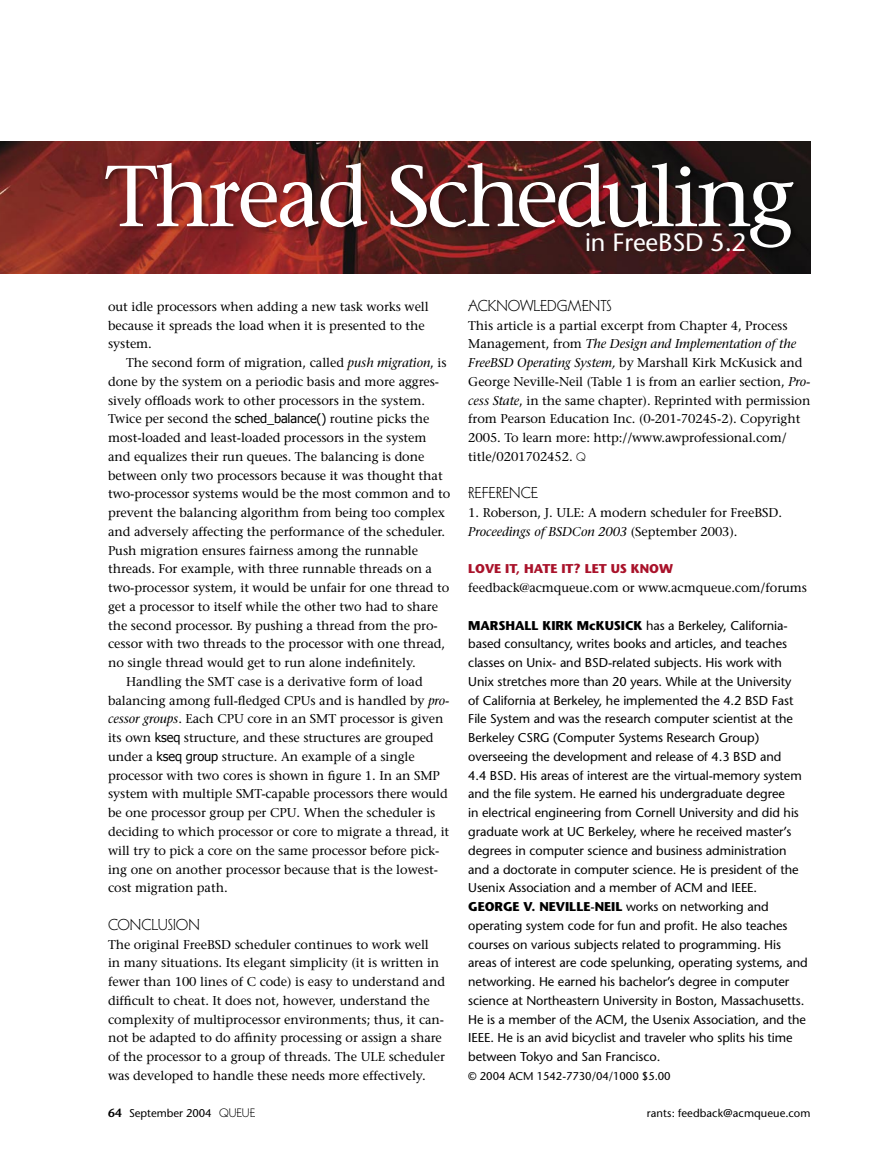
<style>
.page{position:relative;width:878px;height:1175px;background:#fff}
.page>*{position:absolute;margin:0;border:0;box-sizing:border-box;transform-origin:0 0}
.t1{font:86.25px "Stone Serif";letter-spacing:-.04em;color:#fff}
.t2{font:25.05px "Stone Sans";letter-spacing:-.005em;color:#fff}
.Queue_1st_level_head{font:16.5px "Wade Sans Light Plain";color:#000}
.Queue_body_copy{font:12.75px/18.8px "Stone Serif";letter-spacing:-.005em;color:#000}
.Queue_bio_text{font:12.75px/18.8px "Stone Sans";letter-spacing:-.005em;color:#000}
.Queue_body_copy-no_indent{font:12.75px/18.8px "Stone Serif";letter-spacing:-.005em;color:#000}
.Queue_body_copy-no_indent-2{font:700 12.75px "Stone Sans";letter-spacing:-.005em;color:#a9122a}
.t3{font:11.25px "Stone Sans";letter-spacing:-.005em;color:#000}
.s1{font-style:italic}
.s2{font-family:"Tahoma"}
.s3{font-family:"Wade Sans Light Plain"}
.s4{font-weight:700}
.s5{font-weight:600;font-size:12px}
.s6{font-family:"Wade Sans Light Plain";font-size:12.75px}
</style>
<div class="page">
<img style="left:0;top:141px;width:810px;height:132px">
<div style="left:104px;top:162px;width:696px;height:93px;background:#000;opacity:.35"></div>
<p class="t1" style="left:105px;top:143px;width:690px">Thread Scheduling</p>
<p class="t2" style="left:585px;top:226px;width:163px">in FreeBSD 5.2</p>
<p class="Queue_body_copy" style="left:108px;top:297px;width:322px">out idle processors when adding a new task works well because it spreads the load when it is presented to the system.</p>
<p class="Queue_body_copy" style="left:108px;top:353px;width:343px;text-indent:18px">The second form of migration, called <span class="s1">push migration</span>, is done by the system on a periodic basis and more aggres&shy;sively offloads work to other processors in the system.<br>Twice per second the <span class="s2">sched_balance()</span> routine picks the most-loaded and least-loaded processors in the system and equalizes their run queues. The balancing is done between only two processors because it was thought that two-processor systems would be the most common and to prevent the balancing algorithm from being too complex and adversely affecting the performance of the scheduler.<br>Push migration ensures fairness among the runnable threads. For example, with three runnable threads on a two-processor system, it would be unfair for one thread to get a processor to itself while the other two had to share the second processor. By pushing a thread from the pro&shy;cessor with two threads to the processor with one thread, no single thread would get to run alone indefinitely.</p>
<p class="Queue_body_copy" style="left:108px;top:672px;width:343px;text-indent:18px">Handling the SMT case is a derivative form of load balancing among full-fledged CPUs and is handled by <span class="s1">pro&shy;cessor groups</span>. Each CPU core in an SMT processor is given its own <span class="s2">kseq</span> structure, and these structures are grouped under a <span class="s2">kseq group</span> structure. An example of a single processor with two cores is shown in figure 1. In an SMP system with multiple SMT-capable processors there would be one processor group per CPU. When the scheduler is deciding to which processor or core to migrate a thread, it will try to pick a core on the same processor before pick&shy;ing one on another processor because that is the lowest&shy;cost migration path.</p>
<p class="Queue_1st_level_head" style="left:108px;top:914px;width:93px">CONCLUSION</p>
<p class="Queue_body_copy-no_indent" style="left:108px;top:934px;width:338px">The original FreeBSD scheduler continues to work well<br>in many situations. Its elegant simplicity (it is written in fewer than 100 lines of C code) is easy to understand and difficult to cheat. It does not, however, understand the complexity of multiprocessor environments; thus, it can&shy;not be adapted to do affinity processing or assign a share of the processor to a group of threads. The ULE scheduler was developed to handle these needs more effectively.</p>
<p class="Queue_1st_level_head" style="left:468px;top:295px;width:145px">ACKNOWLEDGMENTS</p>
<p class="Queue_body_copy-no_indent" style="left:468px;top:315px;width:344px">This article is a partial excerpt from Chapter 4, Process Management, from <span class="s1">The Design and Implementation of the FreeBSD Operating System,</span> by Marshall Kirk McKusick and George Neville-Neil (Table 1 is from an earlier section, <span class="s1">Pro&shy;cess State</span>, in the same chapter). Reprinted with permission from Pearson Education Inc. (0-201-70245-2). Copyright 2005. To learn more: http://www.awprofessional.com/ title/0201702452. <span class="s3">Q</span></p>
<p class="Queue_1st_level_head" style="left:468px;top:483px;width:71px">REFERENCE</p>
<p class="Queue_body_copy-no_indent" style="left:468px;top:503px;width:315px">1. Roberson, J. ULE: A modern scheduler for FreeBSD.<br><span class="s1">Proceedings of BSDCon 2003</span> (September 2003).</p>
<p class="Queue_body_copy-no_indent-2" style="left:468px;top:561px;width:206px">LOVE IT, HATE IT? LET US KNOW</p>
<p class="Queue_body_copy-no_indent" style="left:468px;top:578px;width:340px">feedback@acmqueue.com or www.acmqueue.com/forums</p>
<p class="Queue_bio_text" style="left:468px;top:615px;width:335px"><span class="s4">MARSHALL KIRK McKUSICK</span> has a Berkeley, California&shy;based consultancy, writes books and articles, and teaches classes on Unix- and BSD-related subjects. His work with Unix stretches more than 20 years. While at the University of California at Berkeley, he implemented the 4.2 BSD Fast File System and was the research computer scientist at the Berkeley CSRG (Computer Systems Research Group) overseeing the development and release of 4.3 BSD and 4.4 BSD. His areas of interest are the virtual-memory system and the file system. He earned his undergraduate degree<br>in electrical engineering from Cornell University and did his graduate work at UC Berkeley, where he received master’s degrees in computer science and business administration and a doctorate in computer science. He is president of the Usenix Association and a member of ACM and IEEE.</p>
<p class="Queue_bio_text" style="left:468px;top:897px;width:341px"><span class="s4">GEORGE V. NEVILLE-NEIL</span> works on networking and operating system code for fun and profit. He also teaches courses on various subjects related to programming. His areas of interest are code spelunking, operating systems, and networking. He earned his bachelor’s degree in computer science at Northeastern University in Boston, Massachusetts.<br>He is a member of the ACM, the Usenix Association, and the IEEE. He is an avid bicyclist and traveler who splits his time between Tokyo and San Francisco.</p>
<p class="t3" style="left:468px;top:1069px;width:204px">© 2004 ACM 1542-7730/04/1000 $5.00</p>
<p class="t3" style="left:108px;top:1106px;width:149px"><span class="s5">64</span> September 2004 <span class="s6">QUEUE</span></p>
<p class="t3" style="left:646px;top:1106px;width:165px">rants: feedback@acmqueue.com</p>
</div>
